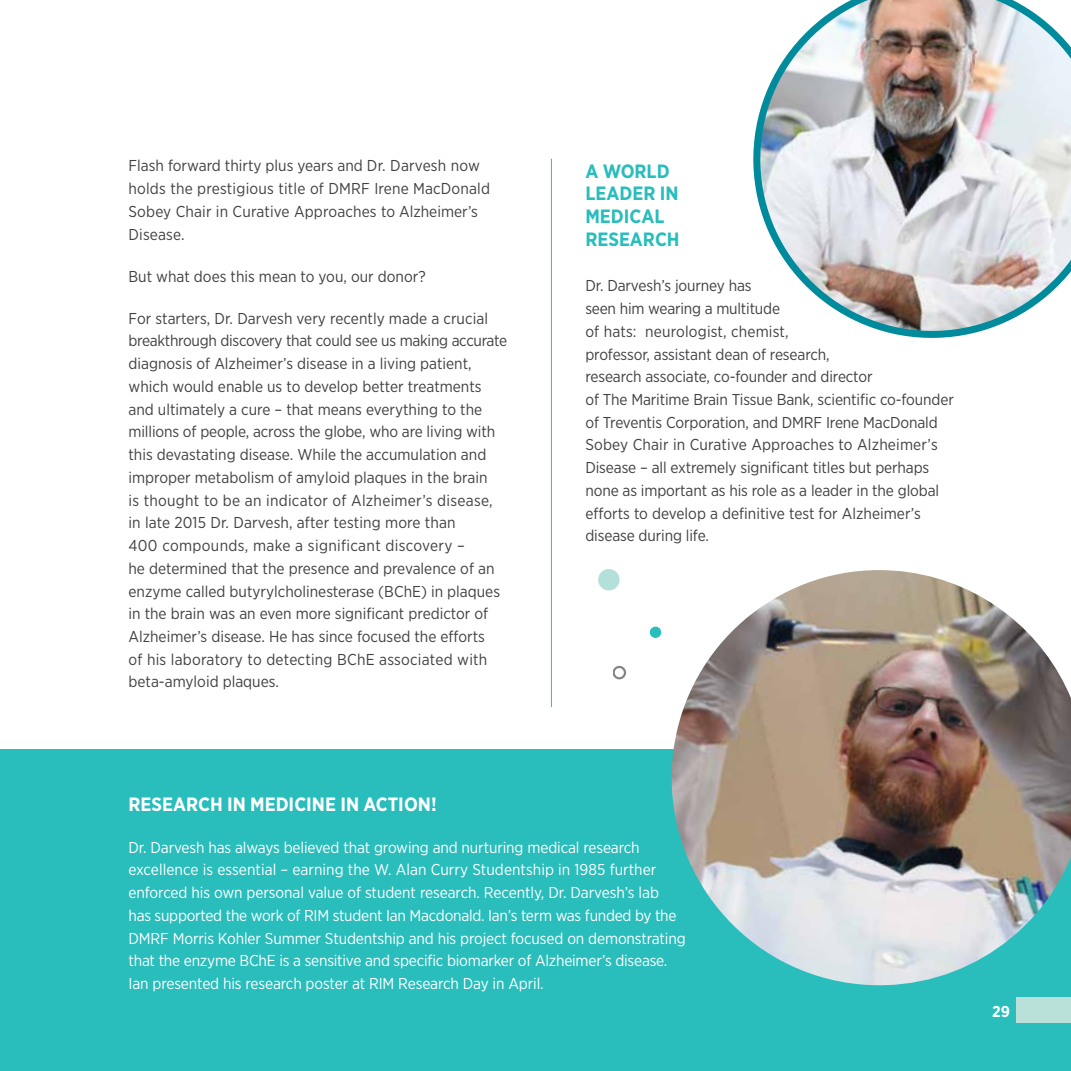
<style>
.page{position:relative;width:1071px;height:1071px;background:#fff}
.page>*{position:absolute;margin:0;border:0;box-sizing:border-box;transform-origin:0 0}
.t1{font:700 19.25px/22.8px "Gotham Narrow";color:#29bdbc}
.t2{font:700 19.25px "Gotham Narrow";color:#fff}
.t3{font:15.75px/22.8px "Gotham Narrow";color:#414042}
.t4{font:15.75px/22.8px "Gotham Narrow";letter-spacing:-.01em;color:#fff}
.t5{font:700 15.75px "Gotham Narrow";color:#fff}
</style>
<div class="page">
<div style="left:0;top:750px;width:1071px;height:321px;background:#29bdbc"></div>
<div style="left:1017px;top:997px;width:54px;height:25px;background:#b9e1da"></div>
<hr style="left:551px;top:159px;width:1px;height:548px;background:#29bdbc">
<img style="left:753px;top:0;width:318px;height:338px">
<img style="left:658px;top:570px;width:413px;height:416px">
<svg style="left:598px;top:569px;width:22px;height:22px"></svg>
<svg style="left:649px;top:626px;width:13px;height:13px"></svg>
<div style="left:612px;top:666px;width:14px;height:14px;border:2px solid #414042;border-radius:50%"></div>
<p class="t3" style="left:129px;top:154px;width:363px">Flash forward thirty plus years and Dr. Darvesh now holds the prestigious title of DMRF Irene MacDonald Sobey Chair in Curative Approaches to Alzheimer’s Disease.</p>
<p class="t3" style="left:129px;top:264px;width:299px">But what does this mean to you, our donor?</p>
<p class="t3" style="left:129px;top:306px;width:380px">For starters, Dr. Darvesh very recently made a crucial breakthrough discovery that could see us making accurate diagnosis of Alzheimer’s disease in a living patient, which would enable us to develop better treatments and ultimately a cure – that means everything to the millions of people, across the globe, who are living with this devastating disease. While the accumulation and improper metabolism of amyloid plaques in the brain<br>is thought to be an indicator of Alzheimer’s disease, in late 2015 Dr. Darvesh, after testing more than<br>400 compounds, make a significant discovery –<br>he determined that the presence and prevalence of an enzyme called butyrylcholinesterase (BChE) in plaques in the brain was an even more significant predictor of Alzheimer’s disease. He has since focused the efforts<br>of his laboratory to detecting BChE associated with beta-amyloid plaques.</p>
<p class="t1" style="left:585px;top:159px;width:96px">A WORLD<br>LEADER IN<br>MEDICAL<br>RESEARCH</p>
<p class="t3" style="left:585px;top:274px;width:370px">Dr. Darvesh’s journey has<br>seen him wearing a multitude<br>of hats: neurologist, chemist,<br>professor, assistant dean of research,<br>research associate, co-founder and director<br>of The Maritime Brain Tissue Bank, scientific co-founder of Treventis Corporation, and DMRF Irene MacDonald Sobey Chair in Curative Approaches to Alzheimer’s Disease – all extremely significant titles but perhaps none as important as his role as a leader in the global efforts to develop a definitive test for Alzheimer’s disease during life.</p>
<p class="t2" style="left:129px;top:791px;width:310px">RESEARCH IN MEDICINE IN ACTION!</p>
<p class="t4" style="left:129px;top:835px;width:559px">Dr. Darvesh has always believed that growing and nurturing medical research excellence is essential – earning the W. Alan Curry Studentship in 1985 further enforced his own personal value of student research. Recently, Dr. Darvesh’s lab<br>has supported the work of RIM student Ian Macdonald. Ian’s term was funded by the DMRF Morris Kohler Summer Studentship and his project focused on demonstrating that the enzyme BChE is a sensitive and specific biomarker of Alzheimer’s disease.<br>Ian presented his research poster at RIM Research Day in April.</p>
<p class="t5" style="left:992px;top:1001px;width:19px">29</p>
</div>
